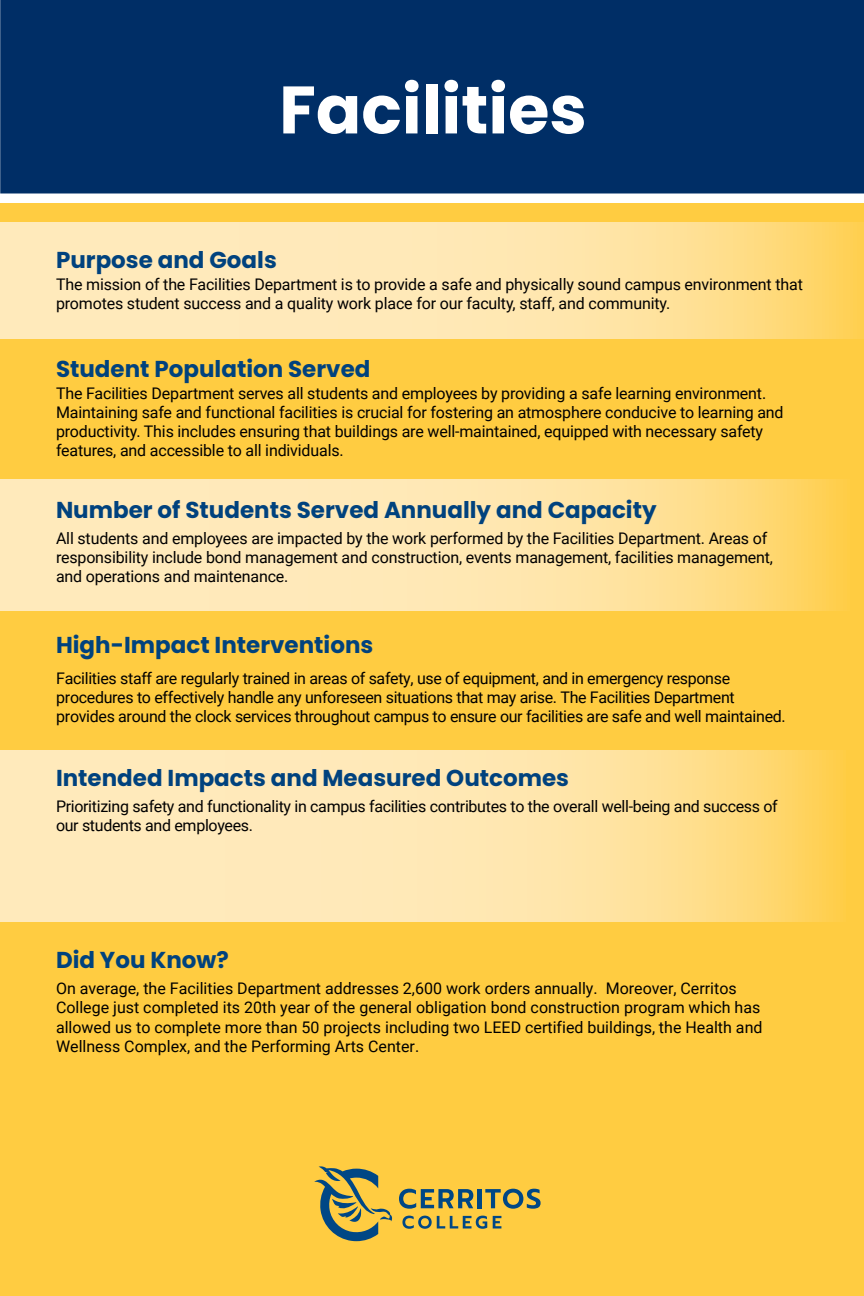
<style>
.page{position:relative;width:864px;height:1296px;background:#fff}
.page>*{position:absolute;margin:0;border:0;box-sizing:border-box;transform-origin:0 0}
.t1{font:700 67px "Poppins";color:#fff}
.t2{font:700 23px "Poppins";color:#00427e}
.t3{font:16px/19.2px "Roboto";letter-spacing:-.01em;color:#000}
</style>
<div class="page">
<div style="left:0;top:203px;width:864px;height:1093px;background:#ffcc41"></div>
<svg style="left:0;top:479px;width:840px;height:132px;background:#ffe4a6"></svg>
<svg style="left:0;top:750px;width:836px;height:172px;background:#ffe4a7"></svg>
<svg style="left:0;top:223px;width:864px;height:116px;background:#ffe5a7"></svg>
<div style="left:0;top:0;width:864px;height:194px;background:#002e66"></div>
<svg style="left:399px;top:1189px;width:74px;height:20px"></svg>
<hr style="left:478px;top:1189px;width:4px;height:19px;background:#004785">
<svg style="left:485px;top:1189px;width:56px;height:20px"></svg>
<svg style="left:402px;top:1216px;width:85px;height:13px"></svg>
<svg style="left:493px;top:1216px;width:8px;height:13px"></svg>
<svg style="left:314px;top:1166px;width:79px;height:75px"></svg>
<h1 class="t1" style="left:279px;top:71px;width:309px">Facilities</h1>
<h2 class="t2" style="left:56px;top:247px;width:222px">Purpose and Goals</h2>
<p class="t3" style="left:56px;top:274px;width:748px">The mission of the Facilities Department is to provide a safe and physically sound campus environment that promotes student success and a quality work place for our faculty, staff, and community.</p>
<h2 class="t2" style="left:56px;top:356px;width:316px">Student Population Served</h2>
<p class="t3" style="left:56px;top:383px;width:729px">The Facilities Department serves all students and employees by providing a safe learning environment.<br>Maintaining safe and functional facilities is crucial for fostering an atmosphere conducive to learning and productivity. This includes ensuring that buildings are well-maintained, equipped with necessary safety features, and accessible to all individuals.</p>
<h2 class="t2" style="left:56px;top:496px;width:602px">Number of Students Served Annually and Capacity</h2>
<p class="t3" style="left:56px;top:528px;width:719px">All students and employees are impacted by the work performed by the Facilities Department. Areas of responsibility include bond management and construction, events management, facilities management, and operations and maintenance.</p>
<h2 class="t2" style="left:56px;top:632px;width:319px">High-Impact Interventions</h2>
<p class="t3" style="left:56px;top:668px;width:731px">Facilities staff are regularly trained in areas of safety, use of equipment, and in emergency response procedures to effectively handle any unforeseen situations that may arise. The Facilities Department provides around the clock services throughout campus to ensure our facilities are safe and well maintained.</p>
<h2 class="t2" style="left:56px;top:765px;width:515px">Intended Impacts and Measured Outcomes</h2>
<p class="t3" style="left:56px;top:796px;width:723px">Prioritizing safety and functionality in campus facilities contributes to the overall well-being and success of our students and employees.</p>
<h2 class="t2" style="left:56px;top:947px;width:174px">Did You Know?</h2>
<p class="t3" style="left:56px;top:978px;width:708px">On average, the Facilities Department addresses 2,600 work orders annually. Moreover, Cerritos College just completed its 20th year of the general obligation bond construction program which has allowed us to complete more than 50 projects including two LEED certified buildings, the Health and Wellness Complex, and the Performing Arts Center.</p>
</div>
